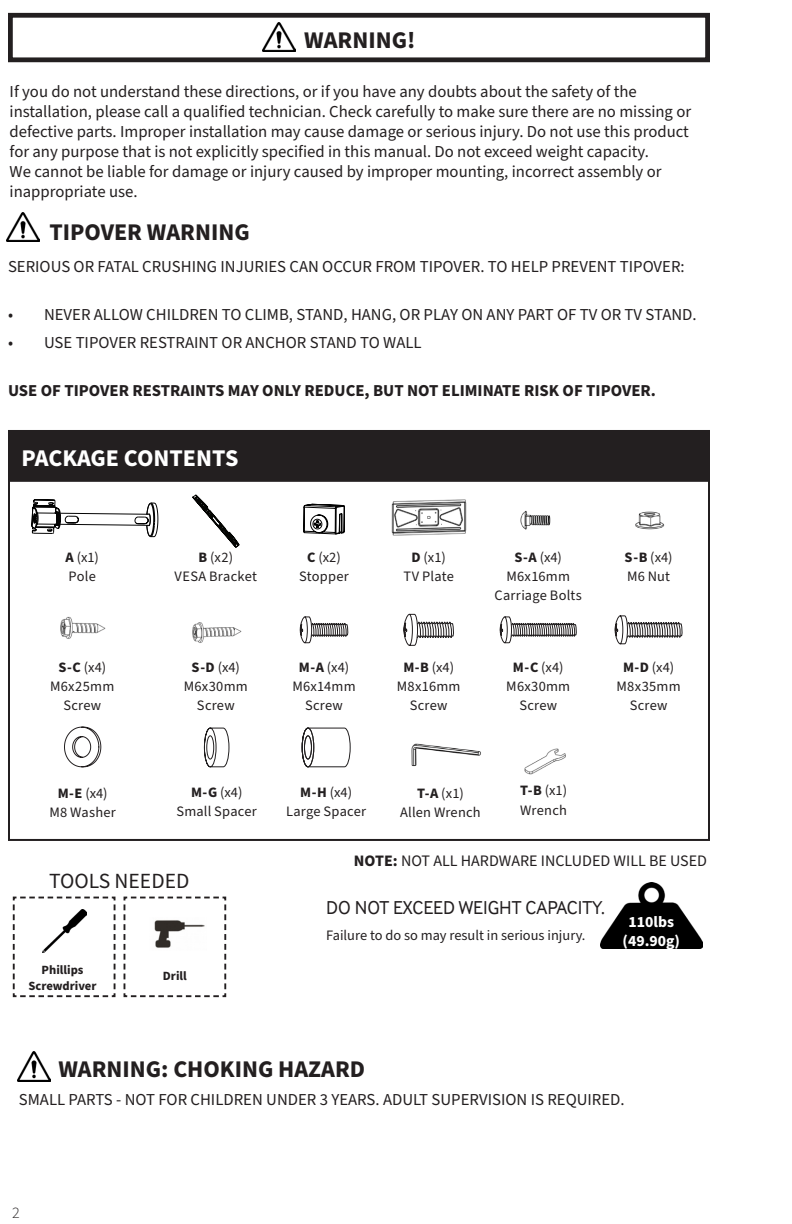
<style>
.page{position:relative;width:792px;height:1224px;background:#fff}
.page>*{position:absolute;margin:0;border:0;box-sizing:border-box;transform-origin:0 0}
.t1{font:700 24px "Source Sans Pro";color:#231f20}
.t2{font:700 24px "Source Sans Pro";color:#fff}
.t3{font:21.6px "Source Sans Pro";color:#231f20}
.t4{font:19.2px "Inter Face";color:#231f20}
.t5{font:16.8px/20px "Source Sans Pro";color:#231f20}
.t6{font:700 16.8px "Source Sans Pro";color:#231f20}
.t7{font:16px "Source Sans Pro";color:#231f20}
.t8{font:300 16px "Source Sans Pro";color:#231f20}
.t9{font:700 15.6px "Source Sans Pro";color:#fff}
.t10{font:14.4px/19.2px "Source Sans Pro";letter-spacing:.015em;color:#231f20;text-align:center}
.t11{font:700 12.6px/15.2px "Source Sans Pro";color:#231f20;text-align:center}
.s1{font-weight:700}
</style>
<div class="page">
<div style="left:9px;top:431px;width:700px;height:50px;background:#231f20"></div>
<div style="left:8px;top:430px;width:702px;height:52px;border:2px solid #231f20"></div>
<img style="left:601px;top:883px;width:101px;height:66px">
<img style="left:262px;top:22px;width:34px;height:30px">
<div style="left:8px;top:13px;width:702px;height:49px;border:5px solid #231f20"></div>
<svg style="left:12px;top:896px;width:104px;height:102px"></svg>
<img style="left:42px;top:910px;width:44px;height:42px">
<img style="left:635px;top:511px;width:30px;height:19px">
<img style="left:60px;top:616px;width:46px;height:23px">
<img style="left:192px;top:622px;width:50px;height:21px">
<img style="left:524px;top:748px;width:42px;height:27px">
<img style="left:411px;top:743px;width:70px;height:24px">
<img style="left:520px;top:510px;width:31px;height:20px">
<img style="left:391px;top:499px;width:76px;height:37px">
<img style="left:6px;top:212px;width:33px;height:30px">
<svg style="left:123px;top:896px;width:104px;height:102px"></svg>
<img style="left:149px;top:918px;width:58px;height:33px">
<img style="left:17px;top:1052px;width:34px;height:29px">
<svg style="left:192px;top:494px;width:48px;height:54px"></svg>
<svg style="left:204px;top:727px;width:26px;height:40px"></svg>
<svg style="left:301px;top:727px;width:50px;height:40px"></svg>
<svg style="left:403px;top:614px;width:51px;height:32px"></svg>
<svg style="left:300px;top:616px;width:48px;height:27px"></svg>
<svg style="left:500px;top:616px;width:77px;height:27px"></svg>
<svg style="left:614px;top:615px;width:68px;height:29px"></svg>
<div style="left:8px;top:430px;width:702px;height:411px;border:2px solid #231f20"></div>
<svg style="left:31px;top:499px;width:127px;height:39px"></svg>
<svg style="left:303px;top:503px;width:42px;height:32px"></svg>
<svg style="left:64px;top:726px;width:38px;height:42px"></svg>
<p class="t1" style="left:304px;top:23px;width:113px">WARNING!</p>
<p class="t5" style="left:10px;top:82px;width:683px">If you do not understand these directions, or if you have any doubts about the safety of the installation, please call a qualified technician. Check carefully to make sure there are no missing or defective parts. Improper installation may cause damage or serious injury. Do not use this product for any purpose that is not explicitly specified in this manual. Do not exceed weight capacity.<br>We cannot be liable for damage or injury caused by improper mounting, incorrect assembly or inappropriate use.</p>
<p class="t1" style="left:49px;top:216px;width:202px">TIPOVER WARNING</p>
<p class="t5" style="left:8px;top:256px;width:678px">SERIOUS OR FATAL CRUSHING INJURIES CAN OCCUR FROM TIPOVER. TO HELP PREVENT TIPOVER:</p>
<p class="t5" style="left:8px;top:305px;width:690px">• NEVER ALLOW CHILDREN TO CLIMB, STAND, HANG, OR PLAY ON ANY PART OF TV OR TV STAND.</p>
<p class="t5" style="left:8px;top:333px;width:415px">• USE TIPOVER RESTRAINT OR ANCHOR STAND TO WALL</p>
<p class="t6" style="left:8px;top:379px;width:650px">USE OF TIPOVER RESTRAINTS MAY ONLY REDUCE, BUT NOT ELIMINATE RISK OF TIPOVER.</p>
<p class="t2" style="left:22px;top:442px;width:218px">PACKAGE CONTENTS</p>
<p class="t10" style="left:66px;top:548px;width:35px"><span class="s1">A</span> (x1)</p>
<p class="t10" style="left:69px;top:567px;width:29px">Pole</p>
<p class="t10" style="left:199px;top:548px;width:36px"><span class="s1">B</span> (x2)</p>
<p class="t10" style="left:175px;top:567px;width:84px">VESA Bracket</p>
<p class="t10" style="left:58px;top:658px;width:49px"><span class="s1">S-C</span> (x4)</p>
<p class="t10" style="left:50px;top:677px;width:66px">M6x25mm<br>Screw</p>
<p class="t10" style="left:192px;top:658px;width:50px"><span class="s1">S-D</span> (x4)</p>
<p class="t10" style="left:184px;top:677px;width:65px">M6x30mm<br>Screw</p>
<p class="t10" style="left:58px;top:784px;width:51px"><span class="s1">M-E</span> (x4)</p>
<p class="t10" style="left:49px;top:803px;width:68px">M8 Washer</p>
<p class="t10" style="left:191px;top:783px;width:53px"><span class="s1">M-G</span> (x4)</p>
<p class="t10" style="left:176px;top:802px;width:82px">Small Spacer</p>
<p class="t3" style="left:49px;top:867px;width:142px">TOOLS NEEDED</p>
<p class="t11" style="left:29px;top:963px;width:70px">Phillips<br>Screwdriver</p>
<p class="t11" style="left:163px;top:969px;width:25px">Drill</p>
<p class="t10" style="left:307px;top:548px;width:35px"><span class="s1">C</span> (x2)</p>
<p class="t10" style="left:299px;top:567px;width:51px">Stopper</p>
<p class="t10" style="left:411px;top:548px;width:36px"><span class="s1">D</span> (x1)</p>
<p class="t10" style="left:403px;top:567px;width:52px">TV Plate</p>
<p class="t10" style="left:515px;top:548px;width:49px"><span class="s1">S-A</span> (x4)</p>
<p class="t10" style="left:495px;top:567px;width:89px">M6x16mm<br>Carriage Bolts</p>
<p class="t10" style="left:625px;top:548px;width:49px"><span class="s1">S-B</span> (x4)</p>
<p class="t10" style="left:627px;top:567px;width:45px">M6 Nut</p>
<p class="t10" style="left:299px;top:658px;width:52px"><span class="s1">M-A</span> (x4)</p>
<p class="t10" style="left:292px;top:677px;width:65px">M6x14mm<br>Screw</p>
<p class="t10" style="left:403px;top:658px;width:52px"><span class="s1">M-B</span> (x4)</p>
<p class="t10" style="left:397px;top:677px;width:65px">M8x16mm<br>Screw</p>
<p class="t10" style="left:513px;top:658px;width:52px"><span class="s1">M-C</span> (x4)</p>
<p class="t10" style="left:506px;top:677px;width:65px">M6x30mm<br>Screw</p>
<p class="t10" style="left:623px;top:658px;width:53px"><span class="s1">M-D</span> (x4)</p>
<p class="t10" style="left:617px;top:677px;width:66px">M8x35mm<br>Screw</p>
<p class="t10" style="left:300px;top:783px;width:53px"><span class="s1">M-H</span> (x4)</p>
<p class="t10" style="left:286px;top:802px;width:82px">Large Spacer</p>
<p class="t10" style="left:417px;top:784px;width:48px"><span class="s1">T-A</span> (x1)</p>
<p class="t10" style="left:400px;top:803px;width:82px">Allen Wrench</p>
<p class="t10" style="left:520px;top:782px;width:48px"><span class="s1">T-B</span> (x1)</p>
<p class="t10" style="left:520px;top:801px;width:48px">Wrench</p>
<p class="t7" style="left:354px;top:850px;width:355px"><span class="s1">NOTE:</span> NOT ALL HARDWARE INCLUDED WILL BE USED</p>
<p class="t4" style="left:326px;top:897px;width:280px">DO NOT EXCEED WEIGHT CAPACITY.</p>
<p class="t10" style="left:326px;top:926px;width:261px">Failure to do so may result in serious injury.</p>
<p class="t9" style="left:629px;top:912px;width:47px">110lbs</p>
<p class="t9" style="left:623px;top:930px;width:59px">(49.90g)</p>
<p class="t1" style="left:58px;top:1053px;width:308px">WARNING: CHOKING HAZARD</p>
<p class="t5" style="left:19px;top:1090px;width:607px">SMALL PARTS - NOT FOR CHILDREN UNDER 3 YEARS. ADULT SUPERVISION IS REQUIRED.</p>
<p class="t8" style="left:12px;top:1202px;width:9px">2</p>
</div>
